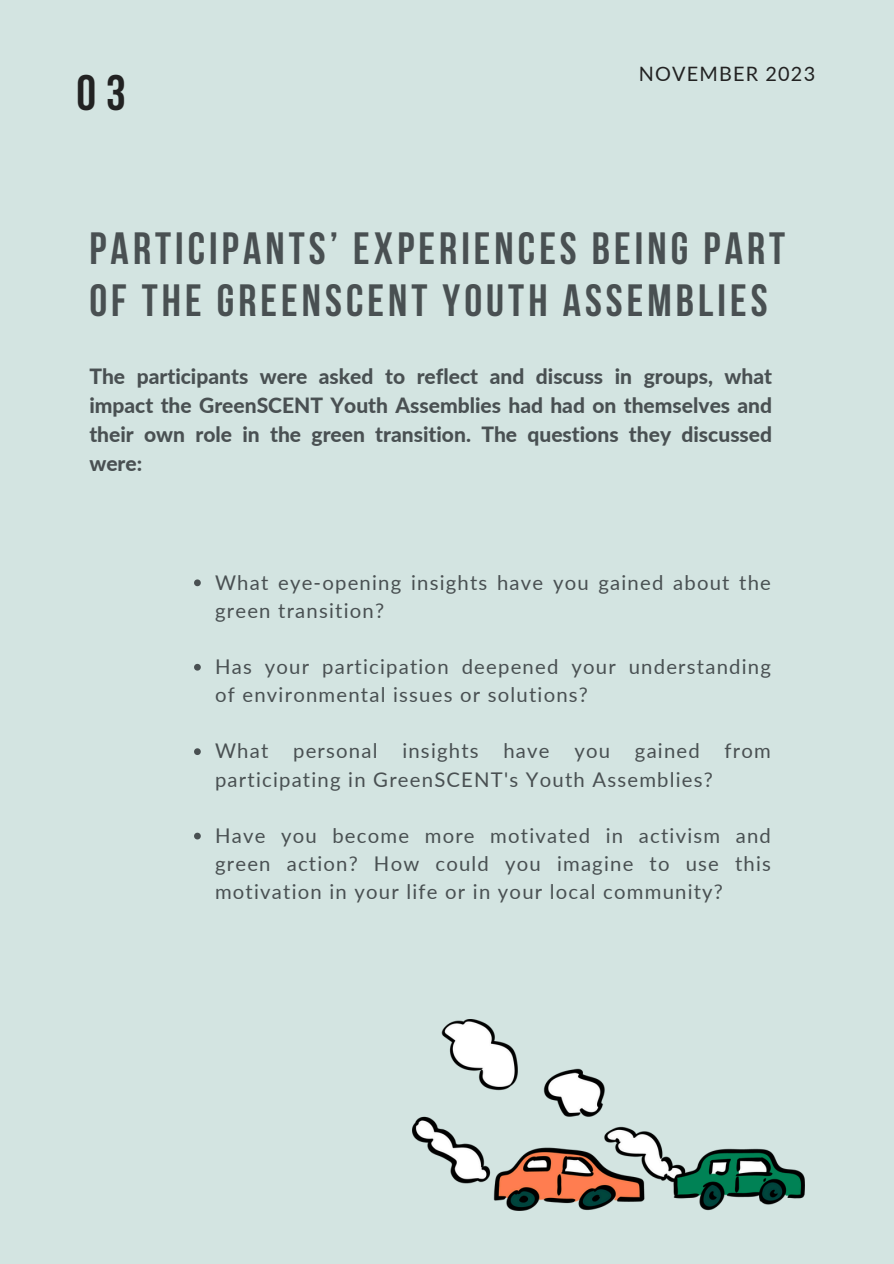
<style>
.page{position:relative;width:894px;height:1264px;background:#fff}
.page>*{position:absolute;margin:0;border:0;box-sizing:border-box;transform-origin:0 0}
.t1{font:700 49.65px "Bebas Neue";color:#222}
.t2{font:700 45px/51.8px "Bebas Neue";letter-spacing:.09em;color:#495052}
.t3{font:800 21px/29.2px "Lato";color:#495052;text-align:justify}
.t4{font:20.25px/28.2px "Lato";letter-spacing:.06em;color:#495052}
.t5{font:19.8px "Lato";letter-spacing:.06em;color:#222}
</style>
<div class="page">
<div style="left:0;top:0;width:893px;height:1263px;background:#d3e4e1"></div>
<svg style="left:194px;top:579px;width:7px;height:7px"></svg>
<svg style="left:194px;top:664px;width:7px;height:6px"></svg>
<svg style="left:194px;top:748px;width:7px;height:7px"></svg>
<svg style="left:194px;top:832px;width:7px;height:7px"></svg>
<img style="left:412px;top:1019px;width:391px;height:191px">
<p class="t1" style="left:76px;top:73px;width:51px">03</p>
<p class="t5" style="left:638px;top:61px;width:178px">NOVEMBER 2023</p>
<p class="t2" style="left:89px;top:227px;width:697px">PARTICIPANTS’ EXPERIENCES BEING PART<br>OF THE GREENSCENT YOUTH ASSEMBLIES</p>
<p class="t3" style="left:89px;top:361px;width:684px">The participants were asked to reflect and discuss in groups, what impact the GreenSCENT Youth Assemblies had had on themselves and their own role in the green transition. The questions they discussed were:</p>
<h2 class="t4" style="left:215px;top:567px;width:557px">What eye-opening insights have you gained about the green transition?</h2>
<p class="t4" style="left:215px;top:652px;width:557px">Has your participation deepened your understanding of environmental issues or solutions?</p>
<h1 class="t4" style="left:215px;top:736px;width:557px">What personal insights have you gained from participating in GreenSCENT's Youth Assemblies?</h1>
<h3 class="t4" style="left:215px;top:820px;width:557px;text-align:justify">Have you become more motivated in activism and green action? How could you imagine to use this motivation in your life or in your local community?</h3>
</div>
